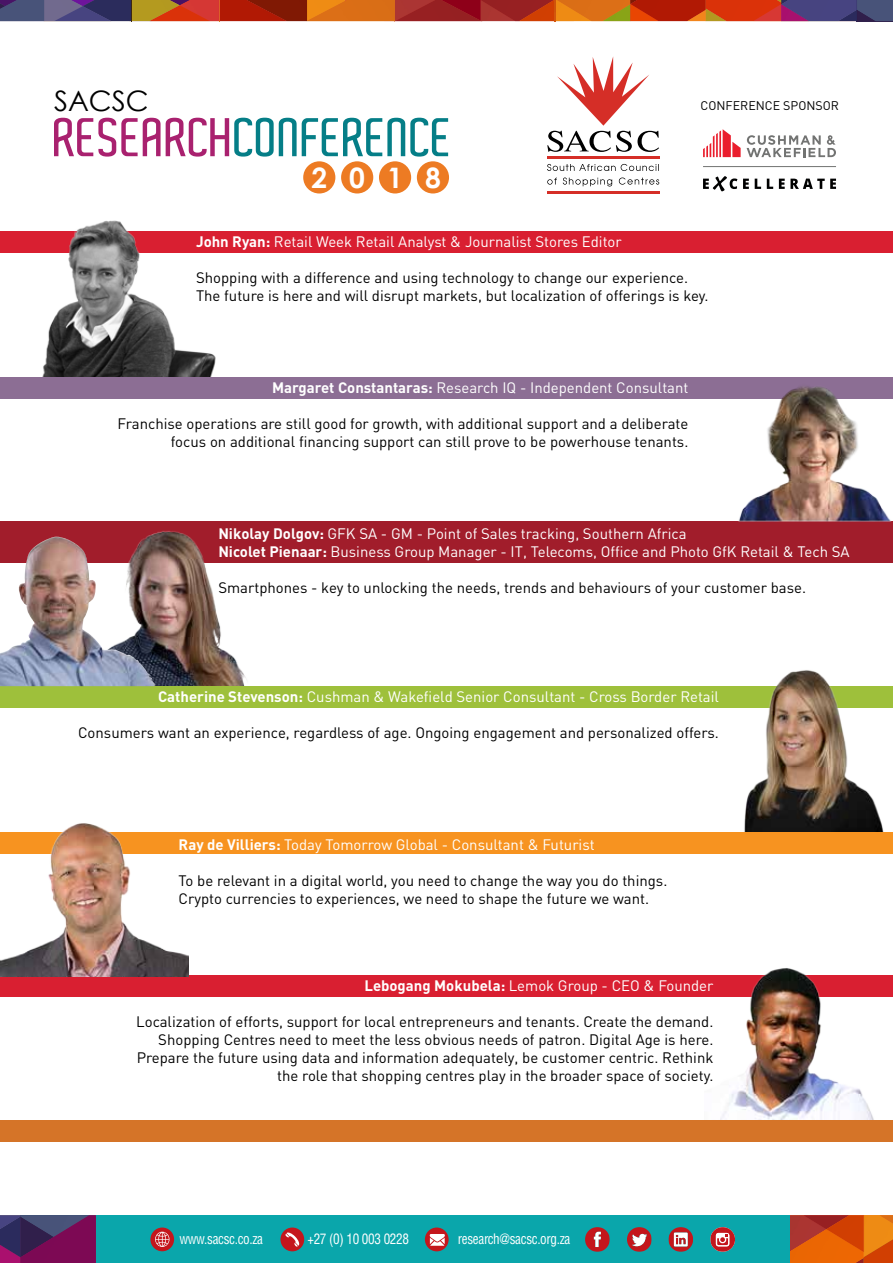
<style>
.page{position:relative;width:893px;height:1263px;background:#fff}
.page>*{position:absolute;margin:0;border:0;box-sizing:border-box;transform-origin:0 0}
.t1{font:600 52.5px "Aldo";color:#057e87}
.t2{font:28.2px "Century Gothic";color:#000}
.t3{font:700 28.2px "Century Gothic";color:#fff}
.t4{font:15px/18px "DIN";color:#000}
.t5{font:15px/18px "DIN";color:#fff}
.t6{font:700 15px "DIN";color:#fff}
.t7{font:condensed 14.1px "Helvetica LT Std";letter-spacing:-.025em;color:#fff;scale:.93 1}
.t8{font:12.45px "DIN";color:#000}
.s1{color:#a9216f}
.s2{font-weight:700}
.s3{font-weight:400}
</style>
<div class="page">
<svg style="left:547px;top:56px;width:112px;height:96px"></svg>
<hr style="left:547px;top:157px;width:112px;height:2px;background:#d52e27">
<hr style="left:547px;top:191px;width:112px;height:2px;background:#d52e27">
<svg style="left:547px;top:178px;width:112px;height:9px"></svg>
<svg style="left:547px;top:164px;width:112px;height:7px"></svg>
<svg style="left:703px;top:129px;width:38px;height:28px"></svg>
<svg style="left:747px;top:135px;width:89px;height:22px"></svg>
<svg style="left:743px;top:179px;width:6px;height:10px"></svg>
<svg style="left:755px;top:179px;width:6px;height:10px"></svg>
<svg style="left:767px;top:179px;width:6px;height:10px"></svg>
<svg style="left:779px;top:179px;width:57px;height:10px"></svg>
<svg style="left:703px;top:176px;width:34px;height:16px"></svg>
<hr style="left:703px;top:166px;width:133px;height:1px;background:#727372">
<svg style="left:0;top:0;width:893px;height:22px;background:#a14937"></svg>
<div style="left:379px;top:161px;width:32px;height:32px;background:#ed7b23;border-radius:50%"></div>
<div style="left:341px;top:161px;width:32px;height:32px;background:#ed7b23;border-radius:50%"></div>
<div style="left:303px;top:161px;width:32px;height:32px;background:#ed7b23;border-radius:50%"></div>
<div style="left:417px;top:161px;width:32px;height:32px;background:#ed7b23;border-radius:50%"></div>
<div style="left:0;top:1215px;width:893px;height:48px;background:#0aa6ab"></div>
<svg style="left:0;top:1215px;width:96px;height:48px;background:#5f1f5d"></svg>
<svg style="left:790px;top:1215px;width:103px;height:48px;background:#db5d0d"></svg>
<img style="left:804px;top:1215px;width:45px;height:14px">
<div style="left:280px;top:1227px;width:24px;height:24px;background:#c4161c;border-radius:50%"></div>
<svg style="left:285px;top:1232px;width:15px;height:15px"></svg>
<div style="left:425px;top:1227px;width:24px;height:24px;background:#c4161c;border-radius:50%"></div>
<svg style="left:430px;top:1234px;width:15px;height:12px"></svg>
<svg style="left:150px;top:1227px;width:24px;height:24px"></svg>
<svg style="left:155px;top:1232px;width:14px;height:15px"></svg>
<svg style="left:585px;top:1227px;width:25px;height:25px"></svg>
<svg style="left:627px;top:1227px;width:25px;height:25px"></svg>
<svg style="left:668px;top:1227px;width:25px;height:25px"></svg>
<svg style="left:710px;top:1227px;width:25px;height:25px"></svg>
<div style="left:0;top:231px;width:893px;height:21px;background:#d91f31"></div>
<img style="left:0;top:220px;width:246px;height:157px">
<div style="left:0;top:377px;width:893px;height:21px;background:#8c6e94"></div>
<div style="left:0;top:521px;width:893px;height:41px;background:#a11d2b"></div>
<div style="left:0;top:686px;width:893px;height:21px;background:#9ec03b"></div>
<div style="left:0;top:832px;width:893px;height:21px;background:#f79320"></div>
<div style="left:0;top:975px;width:893px;height:21px;background:#d91f31"></div>
<div style="left:0;top:1120px;width:893px;height:22px;background:#d57428"></div>
<img style="left:730px;top:386px;width:163px;height:135px">
<img style="left:146px;top:531px;width:138px;height:155px">
<img style="left:0;top:537px;width:155px;height:149px">
<img style="left:693px;top:670px;width:200px;height:161px">
<img style="left:705px;top:968px;width:179px;height:152px">
<img style="left:0;top:823px;width:189px;height:153px">
<h2 class="t2" style="left:54px;top:83px;width:96px">SACSC</h2>
<h1 class="t1" style="left:54px;top:108px;width:401px"><span class="s1">RESEARCH</span>CONFERENCE</h1>
<h2 class="t3" style="left:311px;top:160px;width:131px">2018</h2>
<p class="t8" style="left:701px;top:97px;width:140px">conference sponsor</p>
<p class="t5" style="left:196px;top:232px;width:427px"><span class="s2">John Ryan:</span> Retail Week Retail Analyst &amp; Journalist Stores Editor</p>
<p class="t4" style="left:196px;top:268px;width:514px">Shopping with a difference and using technology to change our experience.<br>The future is here and will disrupt markets, but localization of offerings is key.</p>
<p class="t5" style="left:272px;top:379px;width:418px"><span class="s2">Margaret Constantaras:</span> Research IQ - Independent Consultant</p>
<p class="t4" style="left:117px;top:415px;width:572px;text-align:right">Franchise operations are still good for growth, with additional support and a deliberate focus on additional financing support can still prove to be powerhouse tenants.</p>
<p class="t5" style="left:218px;top:524px;width:633px"><span class="s2">Nikolay Dolgov:</span> GFK SA - GM - Point of Sales tracking, Southern Africa<br><span class="s2">Nicolet Pienaar:</span> Business Group Manager - IT, Telecoms, Office and Photo GfK Retail &amp; Tech SA</p>
<p class="t4" style="left:218px;top:578px;width:589px">Smartphones - key to unlocking the needs, trends and behaviours of your customer base.</p>
<p class="t5" style="left:158px;top:687px;width:562px"><span class="s2">Catherine Stevenson:</span> Cushman &amp; Wakefield Senior Consultant - Cross Border Retail</p>
<p class="t4" style="left:78px;top:723px;width:642px">Consumers want an experience, regardless of age. Ongoing engagement and personalized offers.</p>
<p class="t5" style="left:179px;top:835px;width:418px"><span class="s2">Ray de Villiers:</span> Today Tomorrow Global - Consultant &amp; Futurist</p>
<p class="t4" style="left:179px;top:871px;width:490px">To be relevant in a digital world, you need to change the way you do things.<br>Crypto currencies to experiences, we need to shape the future we want.</p>
<p class="t6" style="left:364px;top:976px;width:257px">Lebogang Mokubela: <span class="s3">Lemok Group - CEO</span></p>
<p class="t5" style="left:644px;top:976px;width:71px">&amp; Founder</p>
<p class="t4" style="left:136px;top:1012px;width:579px;text-align:right">Localization of efforts, support for local entrepreneurs and tenants. Create the demand.<br>Shopping Centres need to meet the less obvious needs of patron. Digital Age is here.<br>Prepare the future using data and information adequately, be customer centric. Rethink the role that shopping centres play in the broader space of society.</p>
<p class="t7" style="left:179px;top:1230px;width:92px">www.sacsc.co.za</p>
<p class="t7" style="left:307px;top:1230px;width:111px">+27 (0) 10 003 0228</p>
<p class="t7" style="left:458px;top:1230px;width:123px">research@sacsc.org.za</p>
</div>
